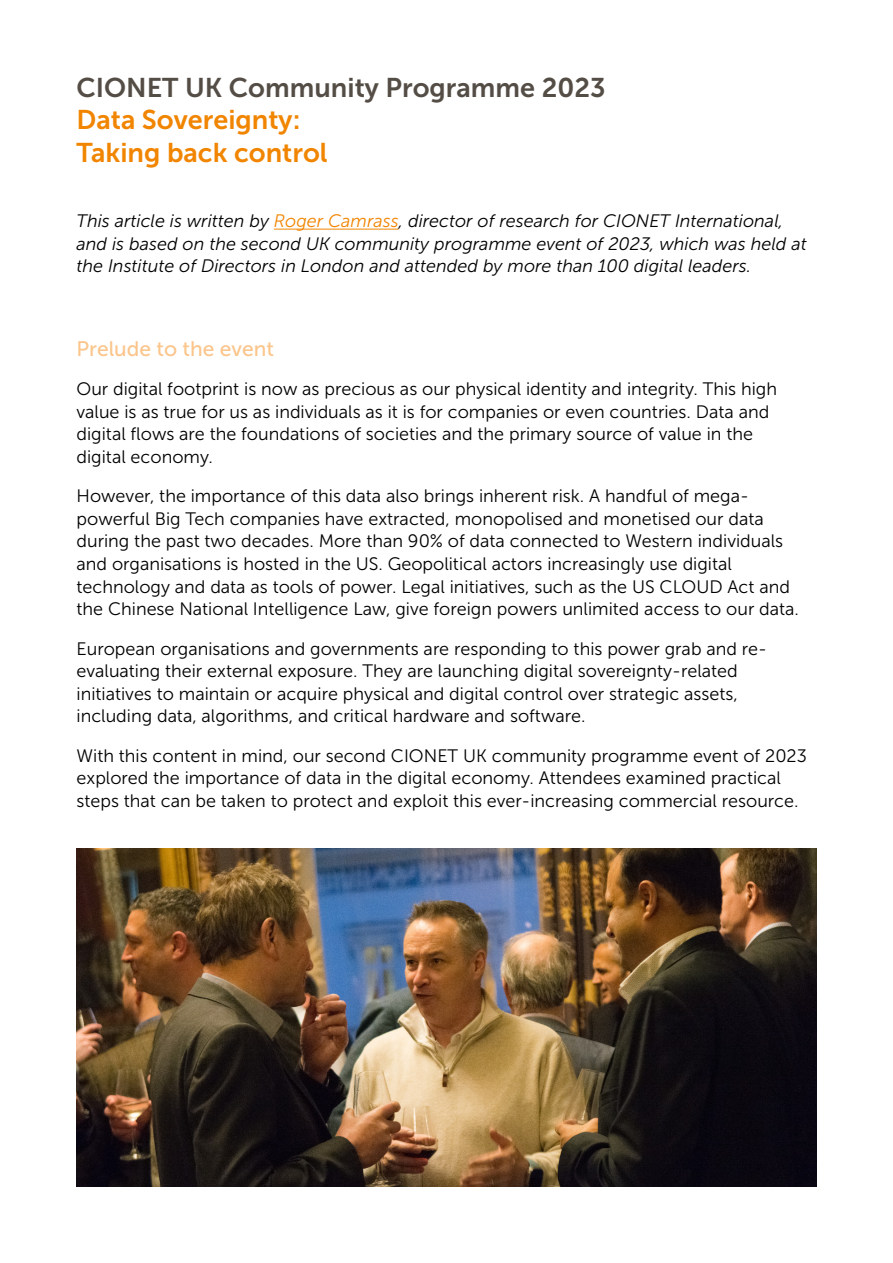
<style>
.page{position:relative;width:893px;height:1263px;background:#fff}
.page>*{position:absolute;margin:0;border:0;box-sizing:border-box;transform-origin:0 0}
.t1{font:27px/32.4px "Museo Sans 700";color:#f18500}
.t2{font:27px "Museo Sans 700";color:#544d46}
.t3{font:21px "Museo Sans 500";color:#fbc58b}
.t4{font:18px/22.5px "Museo Sans 300";color:#000}
.t5{font:italic 18px/22.5px "Museo Sans 300";color:#000}
.s1{color:#f18500}
</style>
<div class="page">
<hr style="left:274px;top:229px;width:125px;height:1px;background:#f18500">
<img style="left:77px;top:848px;width:739px;height:338px">
<h1 class="t2" style="left:77px;top:72px;width:530px">CIONET UK Community Programme 2023</h1>
<h1 class="t1" style="left:77px;top:104px;width:253px">Data Sovereignty:<br>Taking back control</h1>
<p class="t5" style="left:77px;top:210px;width:732px">This article is written by <span class="s1">Roger Camrass</span>, director of research for CIONET International, and is based on the second UK community programme event of 2023, which was held at the Institute of Directors in London and attended by more than 100 digital leaders.</p>
<p class="t3" style="left:77px;top:337px;width:199px">Prelude to the event</p>
<p class="t4" style="left:77px;top:378px;width:702px">Our digital footprint is now as precious as our physical identity and integrity. This high value is as true for us as individuals as it is for companies or even countries. Data and digital flows are the foundations of societies and the primary source of value in the digital economy.</p>
<p class="t4" style="left:77px;top:485px;width:724px">However, the importance of this data also brings inherent risk. A handful of mega&shy;powerful Big Tech companies have extracted, monopolised and monetised our data during the past two decades. More than 90% of data connected to Western individuals and organisations is hosted in the US. Geopolitical actors increasingly use digital technology and data as tools of power. Legal initiatives, such as the US CLOUD Act and the Chinese National Intelligence Law, give foreign powers unlimited access to our data.</p>
<p class="t4" style="left:77px;top:637px;width:692px">European organisations and governments are responding to this power grab and re&shy;evaluating their external exposure. They are launching digital sovereignty-related initiatives to maintain or acquire physical and digital control over strategic assets, including data, algorithms, and critical hardware and software.</p>
<p class="t4" style="left:77px;top:744px;width:732px">With this content in mind, our second CIONET UK community programme event of 2023 explored the importance of data in the digital economy. Attendees examined practical steps that can be taken to protect and exploit this ever-increasing commercial resource.</p>
</div>
